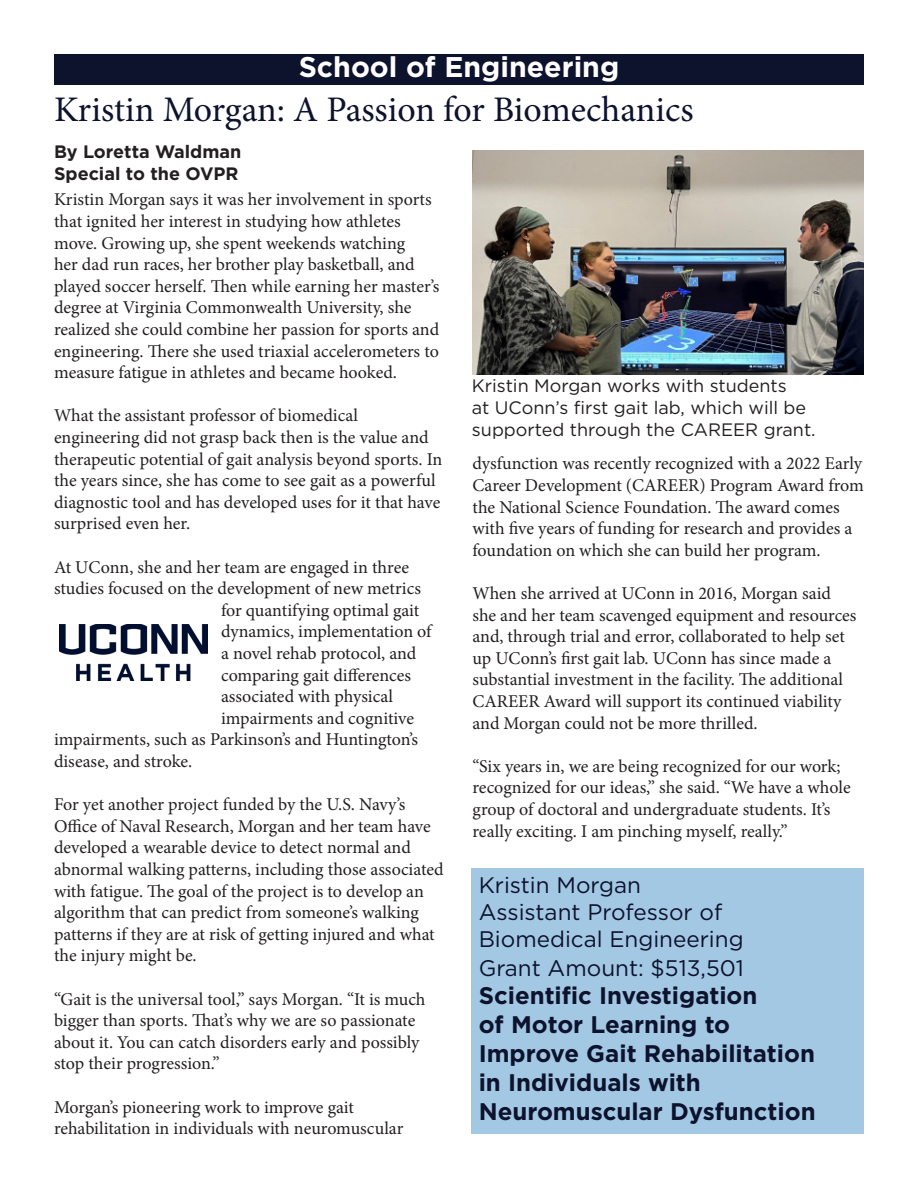
<style>
.page{position:relative;width:918px;height:1188px;background:#fff}
.page>*{position:absolute;margin:0;border:0;box-sizing:border-box;transform-origin:0 0}
.t1{font:36px "Minion Pro";letter-spacing:-.005em;color:#0d122d}
.t2{font:700 28.5px "Gotham";color:#fff}
.t3{font:700 24px/28.8px "Gotham";color:#0d122d}
.t4{font:22.5px "Gotham";color:#0d122d}
.t5{font:18px/21.6px "Minion Pro";letter-spacing:-.005em;color:#231f20}
.t6{font:18px/21.6px "Gotham";color:#231f20}
.t7{font:700 18px/21.6px "Gotham";color:#231f20}
</style>
<div class="page">
<div style="left:54px;top:54px;width:810px;height:30px;background:#0d122d"></div>
<div style="left:472px;top:868px;width:392px;height:266px;background:#a3c8e3"></div>
<img style="left:472px;top:150px;width:392px;height:225px">
<img style="left:60px;top:624px;width:148px;height:57px">
<p class="t2" style="left:299px;top:48px;width:322px">School of Engineering</p>
<p class="t1" style="left:54px;top:86px;width:641px">Kristin Morgan: A Passion for Biomechanics</p>
<p class="t7" style="left:54px;top:141px;width:189px">By Loretta Waldman<br>Special to the OVPR</p>
<p class="t5" style="left:54px;top:189px;width:387px">Kristin Morgan says it was her involvement in sports that ignited her interest in studying how athletes move. Growing up, she spent weekends watching<br>her dad run races, her brother play basketball, and played soccer herself. Then while earning her master’s degree at Virginia Commonwealth University, she realized she could combine her passion for sports and engineering. There she used triaxial accelerometers to measure fatigue in athletes and became hooked.</p>
<p class="t5" style="left:54px;top:405px;width:390px">What the assistant professor of biomedical engineering did not grasp back then is the value and therapeutic potential of gait analysis beyond sports. In the years since, she has come to see gait as a powerful diagnostic tool and has developed uses for it that have surprised even her.</p>
<p class="t5" style="left:54px;top:556px;width:357px">At UConn, she and her team are engaged in three</p>
<p class="t5" style="left:54px;top:578px;width:368px">studies focused on the development of new metrics</p>
<p class="t5" style="left:221px;top:599px;width:200px">for quantifying optimal gait</p>
<p class="t5" style="left:221px;top:621px;width:212px">dynamics, implementation of</p>
<p class="t5" style="left:221px;top:642px;width:197px">a novel rehab protocol, and</p>
<p class="t5" style="left:221px;top:664px;width:192px">comparing gait differences</p>
<p class="t5" style="left:221px;top:686px;width:173px">associated with physical</p>
<p class="t5" style="left:221px;top:707px;width:195px">impairments and cognitive</p>
<p class="t5" style="left:54px;top:729px;width:366px">impairments, such as Parkinson’s and Huntington’s</p>
<p class="t5" style="left:54px;top:750px;width:140px">disease, and stroke.</p>
<p class="t5" style="left:54px;top:794px;width:391px">For yet another project funded by the U.S. Navy’s Office of Naval Research, Morgan and her team have developed a wearable device to detect normal and abnormal walking patterns, including those associated with fatigue. The goal of the project is to develop an algorithm that can predict from someone’s walking patterns if they are at risk of getting injured and what the injury might be.</p>
<p class="t5" style="left:54px;top:988px;width:373px">“Gait is the universal tool,” says Morgan. “It is much bigger than sports. That’s why we are so passionate about it. You can catch disorders early and possibly stop their progression.”</p>
<p class="t5" style="left:54px;top:1096px;width:351px">Morgan’s pioneering work to improve gait rehabilitation in individuals with neuromuscular</p>
<p class="t6" style="left:472px;top:375px;width:345px">Kristin Morgan works with students<br>at UConn’s first gait lab, which will be supported through the CAREER grant.</p>
<p class="t5" style="left:472px;top:453px;width:393px">dysfunction was recently recognized with a 2022 Early Career Development (CAREER) Program Award from the National Science Foundation. The award comes with five years of funding for research and provides a foundation on which she can build her program.</p>
<p class="t5" style="left:472px;top:583px;width:386px">When she arrived at UConn in 2016, Morgan said she and her team scavenged equipment and resources and, through trial and error, collaborated to help set up UConn’s first gait lab. UConn has since made a substantial investment in the facility. The additional CAREER Award will support its continued viability and Morgan could not be more thrilled.</p>
<p class="t5" style="left:472px;top:755px;width:380px">“Six years in, we are being recognized for our work; recognized for our ideas,” she said. “We have a whole group of doctoral and undergraduate students. It’s really exciting. I am pinching myself, really.”</p>
<p class="t4" style="left:479px;top:870px;width:164px">Kristin Morgan</p>
<p class="t4" style="left:479px;top:897px;width:245px">Assistant Professor of</p>
<p class="t4" style="left:479px;top:924px;width:266px">Biomedical Engineering</p>
<p class="t4" style="left:479px;top:953px;width:267px">Grant Amount: $513,501</p>
<p class="t3" style="left:479px;top:981px;width:338px">Scientific Investigation<br>of Motor Learning to<br>Improve Gait Rehabilitation in Individuals with<br>Neuromuscular Dysfunction</p>
</div>
